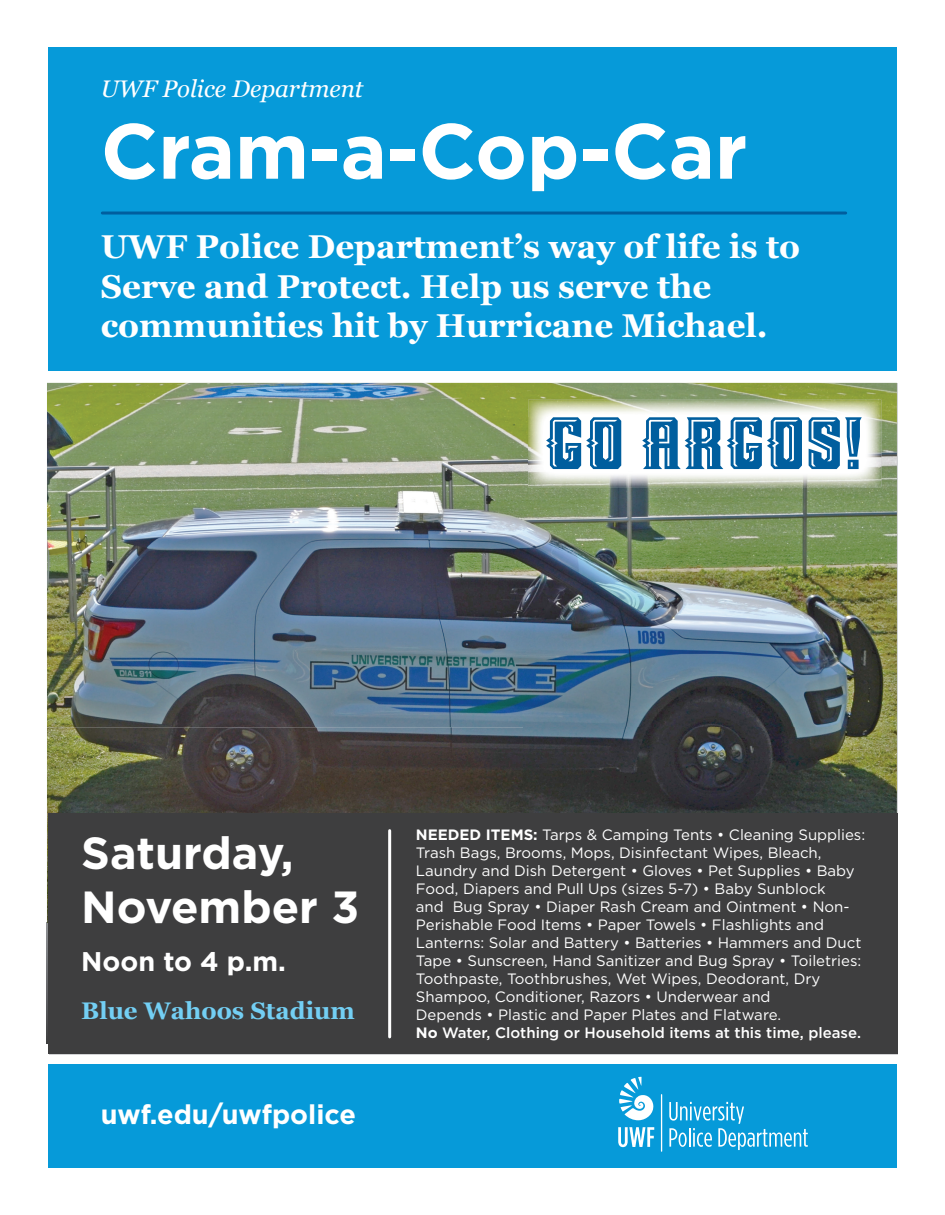
<style>
.page{position:relative;width:945px;height:1215px;background:#fff}
.page>*{position:absolute;margin:0;border:0;box-sizing:border-box;transform-origin:0 0}
.t1{font:700 78px "Gotham";color:#fff}
.t2{font:700 45px/54px "Gotham";color:#fff}
.t3{font:700 33px/39.6px "Georgia";color:#fff}
.t4{font:700 27px "Gotham";color:#fff}
.t5{font:italic 24px "Georgia";color:#fff}
.t6{font:700 24px "Georgia";color:#73cff4}
.t7{font:15px/18px "Gotham";color:#fff}
.s1{font-weight:700}
.s2{font-weight:500}
</style>
<div class="page">
<div style="left:48px;top:47px;width:849px;height:324px;background:#069ad9"></div>
<div style="left:48px;top:1064px;width:849px;height:104px;background:#069ad9"></div>
<hr style="left:102px;top:212px;width:744px;height:3px;background:#005e9e">
<img style="left:47px;top:383px;width:850px;height:430px">
<img style="left:47px;top:727px;width:848px;height:317px">
<div style="left:48px;top:813px;width:849px;height:241px;background:#3e3e3f"></div>
<hr style="left:388px;top:831px;width:3px;height:206px;background:#fff">
<svg style="left:669px;top:1102px;width:139px;height:48px"></svg>
<svg style="left:618px;top:1127px;width:36px;height:20px"></svg>
<svg style="left:619px;top:1077px;width:35px;height:43px"></svg>
<hr style="left:661px;top:1094px;width:1px;height:58px;background:#fff">
<img style="left:528px;top:400px;width:353px;height:87px">
<img style="left:528px;top:417px;width:334px;height:52px">
<h3 class="t5" style="left:101px;top:71px;width:264px">UWF Police Department</h3>
<h1 class="t1" style="left:101px;top:99px;width:648px">Cram-a-Cop-Car</h1>
<h3 class="t3" style="left:101px;top:225px;width:701px">UWF Police Department’s way of life is to<br>Serve and Protect. Help us serve the communities hit by Hurricane Michael.</h3>
<h2 class="t2" style="left:81px;top:826px;width:280px">Saturday,<br>November 3</h2>
<h3 class="t4" style="left:81px;top:944px;width:206px">Noon to 4 p.m.</h3>
<h3 class="t6" style="left:81px;top:993px;width:275px">Blue Wahoos Stadium</h3>
<h3 class="t4" style="left:101px;top:1096px;width:257px">uwf.edu/uwfpolice</h3>
<p class="t7" style="left:416px;top:825px;width:451px"><span class="s1">NEEDED ITEMS:</span> Tarps &amp; Camping Tents • Cleaning Supplies:<br>Trash Bags, Brooms, Mops, Disinfectant Wipes, Bleach, Laundry and Dish Detergent • Gloves • Pet Supplies • Baby Food, Diapers and Pull Ups (sizes 5-7) • Baby Sunblock<br>and Bug Spray • Diaper Rash Cream and Ointment • Non-Perishable Food Items • Paper Towels • Flashlights and Lanterns: Solar and Battery • Batteries • Hammers and Duct Tape • Sunscreen, Hand Sanitizer and Bug Spray • Toiletries:<br>Toothpaste, Toothbrushes, Wet Wipes, Deodorant, Dry Shampoo, Conditioner, Razors • Underwear and<br>Depends • Plastic and Paper Plates and Flatware.<br><span class="s1">No</span> <span class="s2">Water, Clothing or Household items at this time, please.</span></p>
</div>
